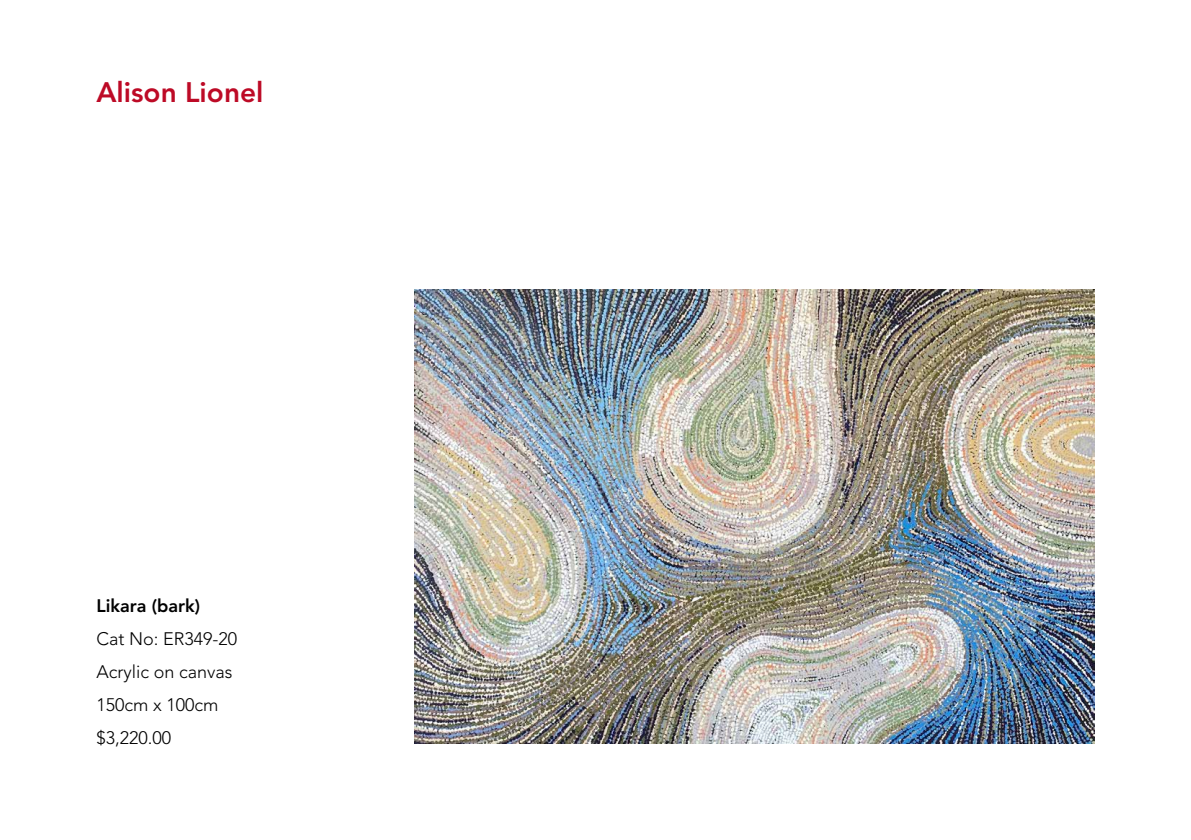
<style>
.page{position:relative;width:1191px;height:840px;background:#fff}
.page>*{position:absolute;margin:0;border:0;box-sizing:border-box;transform-origin:0 0}
.t1{font:800 28px "Avenir";color:#bd0a26}
.t2{font:300 18px/33px "Avenir";color:#000}
.t3{font:800 18px "Avenir";color:#000}
</style>
<div class="page">
<img style="left:414px;top:289px;width:680px;height:454px">
<h1 class="t1" style="left:96px;top:76px;width:168px">Alison Lionel</h1>
<p class="t3" style="left:96px;top:594px;width:105px">Likara (bark)</p>
<p class="t2" style="left:96px;top:621px;width:142px">Cat No: ER349-20<br>Acrylic on canvas<br>150cm x 100cm $3,220.00</p>
</div>
